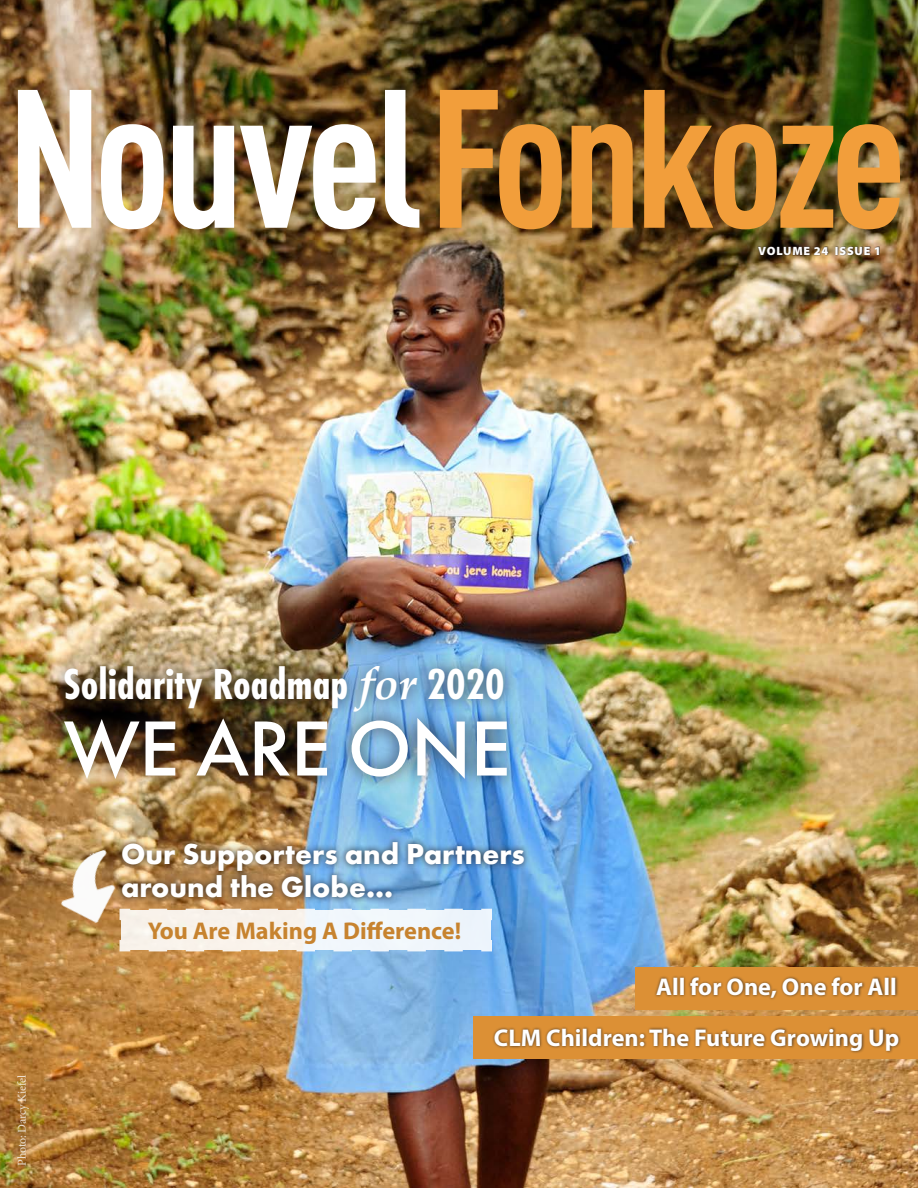
<style>
.page{position:relative;width:918px;height:1188px;background:#fff}
.page>*{position:absolute;margin:0;border:0;box-sizing:border-box;transform-origin:0 0}
.Header__Myrd_28_28{font:500 81px "Futura PT";letter-spacing:-.01em;color:#fff}
.Header__Myrd_28_28-2{font:700 45px "Futura PT Cond";color:#fff}
.Header__Myrd_28_28-3{font:700 30px "Futura PT";color:#fff}
.t1{font:700 24.3px "Myriad Pro";color:#fff}
.t2{font:700 24.3px "Myriad Pro";color:#c7832f}
.t3{font:12px "Minion Pro";letter-spacing:-.02em;color:#fff}
.Issue___Vol_Info__Co{font:900 12px "Myriad Pro";letter-spacing:.07em;color:#fff}
.s1{font-family:"Palatino Linotype";font-style:italic}
</style>
<div class="page">
<img style="left:0;top:0;width:918px;height:1188px">
<div style="left:635px;top:967px;width:283px;height:43px;background:#dc9035"></div>
<div style="left:654px;top:975px;width:244px;height:26px;background:#231f20;opacity:.75"></div>
<div style="left:51px;top:651px;width:467px;height:74px;background:#231f20;opacity:.75"></div>
<div style="left:51px;top:705px;width:470px;height:86px;background:#231f20;opacity:.75"></div>
<svg style="left:440px;top:90px;width:461px;height:139px;background:#9e6c29"></svg>
<img style="left:18px;top:90px;width:401px;height:139px">
<div style="left:757px;top:246px;width:123px;height:10px;background:#231f20;opacity:.89"></div>
<div style="left:473px;top:1016px;width:445px;height:43px;background:#dc9035"></div>
<div style="left:492px;top:1026px;width:409px;height:28px;background:#231f20;opacity:.75"></div>
<svg style="left:118px;top:907px;width:376px;height:46px"></svg>
<div style="left:115px;top:835px;width:416px;height:70px;background:#231f20;opacity:.68"></div>
<img style="left:47px;top:848px;width:84px;height:84px">
<p class="Issue___Vol_Info__Co" style="left:758px;top:243px;width:124px">VOLUME 24 ISSUE 1</p>
<p class="t3" style="left:14px;top:1166px;width:92px;rotate:-90deg">Photo: Darcy Kiefel</p>
<p class="Header__Myrd_28_28-2" style="left:63px;top:658px;width:443px">Solidarity Roadmap <span class="s1">for</span> 2020</p>
<p class="Header__Myrd_28_28" style="left:64px;top:700px;width:449px">WE ARE ONE</p>
<p class="Header__Myrd_28_28-3" style="left:121px;top:835px;width:405px">Our Supporters and Partners</p>
<p class="Header__Myrd_28_28-3" style="left:121px;top:868px;width:274px">around the Globe...</p>
<p class="t2" style="left:148px;top:915px;width:315px">You Are Making A Difference!</p>
<p class="t1" style="left:656px;top:971px;width:242px">All for One, One for All</p>
<p class="t1" style="left:494px;top:1022px;width:407px">CLM Children: The Future Growing Up</p>
</div>
